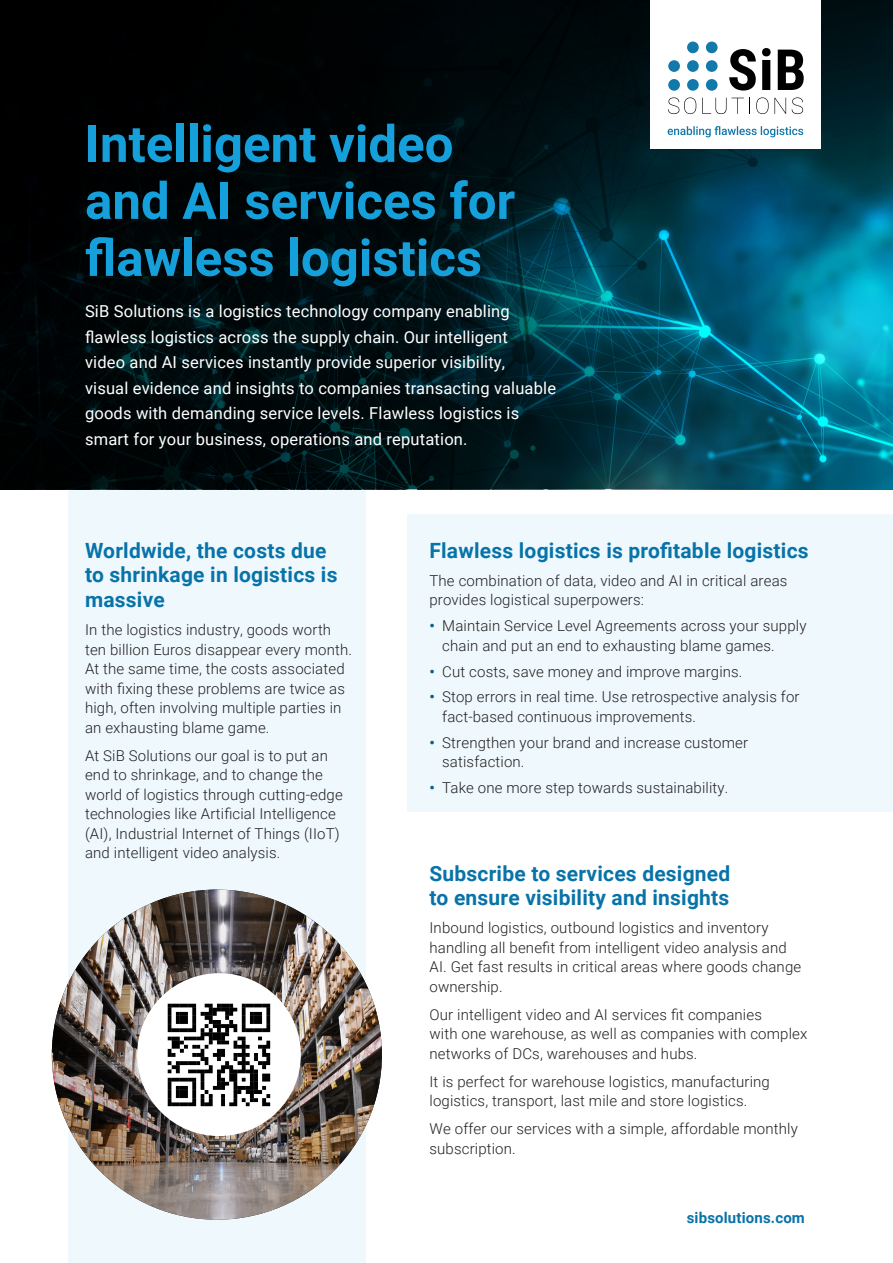
<style>
.page{position:relative;width:893px;height:1263px;background:#fff}
.page>*{position:absolute;margin:0;border:0;box-sizing:border-box;transform-origin:0 0}
.t1{font:700 51px "Roboto";color:#16a0db}
.t2{font:700 21px/24.8px "Roboto";letter-spacing:.01em;color:#0873a8}
.t3{font:16.5px/25.5px "Roboto";letter-spacing:.01em;color:#fff}
.t4{font:300 15px/19.5px "Roboto";letter-spacing:.01em;color:#231f20}
.t5{font:700 15px "Roboto";letter-spacing:.01em;color:#0873a8}
.s1{font-weight:700;color:#0d6187}
</style>
<div class="page">
<div style="left:68px;top:489px;width:298px;height:774px;background:#eff9fd"></div>
<svg style="left:0;top:0;width:893px;height:489px;background:#002028"></svg>
<div style="left:408px;top:514px;width:485px;height:298px;background:#eff9fd"></div>
<div style="left:651px;top:0;width:170px;height:149px;background:#fff"></div>
<div style="left:687px;top:42px;width:12px;height:11px;background:#1378aa;border-radius:50%"></div>
<div style="left:706px;top:42px;width:12px;height:11px;background:#1378aa;border-radius:50%"></div>
<div style="left:668px;top:60px;width:12px;height:12px;background:#1378aa;border-radius:50%"></div>
<div style="left:687px;top:60px;width:12px;height:12px;background:#1378aa;border-radius:50%"></div>
<div style="left:706px;top:60px;width:12px;height:12px;background:#1378aa;border-radius:50%"></div>
<div style="left:668px;top:79px;width:12px;height:12px;background:#1378aa;border-radius:50%"></div>
<div style="left:687px;top:79px;width:12px;height:12px;background:#1378aa;border-radius:50%"></div>
<div style="left:706px;top:79px;width:12px;height:12px;background:#1378aa;border-radius:50%"></div>
<svg style="left:729px;top:49px;width:27px;height:42px"></svg>
<svg style="left:762px;top:48px;width:9px;height:42px"></svg>
<svg style="left:778px;top:50px;width:26px;height:40px"></svg>
<svg style="left:668px;top:97px;width:28px;height:17px"></svg>
<svg style="left:702px;top:98px;width:48px;height:16px"></svg>
<svg style="left:756px;top:97px;width:12px;height:17px"></svg>
<svg style="left:774px;top:98px;width:12px;height:16px"></svg>
<svg style="left:792px;top:97px;width:11px;height:17px"></svg>
<svg style="left:668px;top:126px;width:135px;height:11px"></svg>
<img style="left:52px;top:889px;width:330px;height:331px;border-radius:165px">
<div style="left:137px;top:973px;width:164px;height:163px;background:#fff;border-radius:50%"></div>
<img style="left:151px;top:987px;width:136px;height:135px">
<p class="t1" style="left:85px;top:108px;width:370px">Intelligent video</p>
<p class="t1" style="left:85px;top:165px;width:432px">and AI services for</p>
<p class="t1" style="left:85px;top:222px;width:399px">flawless logistics</p>
<p class="t3" style="left:85px;top:298px;width:473px">SiB Solutions is a logistics technology company enabling flawless logistics across the supply chain. Our intelligent<br>video and AI services instantly provide superior visibility,<br>visual evidence and insights to companies transacting valuable goods with demanding service levels. Flawless logistics is smart for your business, operations and reputation.</p>
<p class="t2" style="left:85px;top:537px;width:254px">Worldwide, the costs due to shrinkage in logistics is massive</p>
<p class="t4" style="left:85px;top:620px;width:268px">In the logistics industry, goods worth ten billion Euros disappear every month.<br>At the same time, the costs associated with fixing these problems are twice as high, often involving multiple parties in an exhausting blame game.</p>
<p class="t4" style="left:85px;top:745px;width:259px">At SiB Solutions our goal is to put an end to shrinkage, and to change the world of logistics through cutting-edge technologies like Artificial Intelligence (AI), Industrial Internet of Things (IIoT) and intelligent video analysis.</p>
<p class="t2" style="left:429px;top:537px;width:381px">Flawless logistics is profitable logistics</p>
<p class="t4" style="left:429px;top:570px;width:360px">The combination of data, video and AI in critical areas provides logistical superpowers:</p>
<p class="t4" style="left:442px;top:615px;width:366px;text-indent:-13px"><span class="s1">•</span> Maintain Service Level Agreements across your supply chain and put an end to exhausting blame games.</p>
<p class="t4" style="left:429px;top:661px;width:315px"><span class="s1">•</span> Cut costs, save money and improve margins.</p>
<p class="t4" style="left:442px;top:687px;width:359px;text-indent:-13px"><span class="s1">•</span> Stop errors in real time. Use retrospective analysis for fact-based continuous improvements.</p>
<p class="t4" style="left:442px;top:732px;width:307px;text-indent:-13px"><span class="s1">•</span> Strengthen your brand and increase customer satisfaction.</p>
<p class="t4" style="left:429px;top:778px;width:300px"><span class="s1">•</span> Take one more step towards sustainability.</p>
<p class="t2" style="left:429px;top:861px;width:302px;line-height:24px">Subscribe to services designed to ensure visibility and insights</p>
<p class="t4" style="left:429px;top:917px;width:373px">Inbound logistics, outbound logistics and inventory handling all benefit from intelligent video analysis and AI. Get fast results in critical areas where goods change ownership.</p>
<p class="t4" style="left:429px;top:1004px;width:379px">Our intelligent video and AI services fit companies<br>with one warehouse, as well as companies with complex networks of DCs, warehouses and hubs.</p>
<p class="t4" style="left:429px;top:1071px;width:342px">It is perfect for warehouse logistics, manufacturing logistics, transport, last mile and store logistics.</p>
<p class="t4" style="left:429px;top:1118px;width:370px">We offer our services with a simple, affordable monthly subscription.</p>
<p class="t5" style="left:687px;top:1207px;width:120px">sibsolutions.com</p>
</div>
